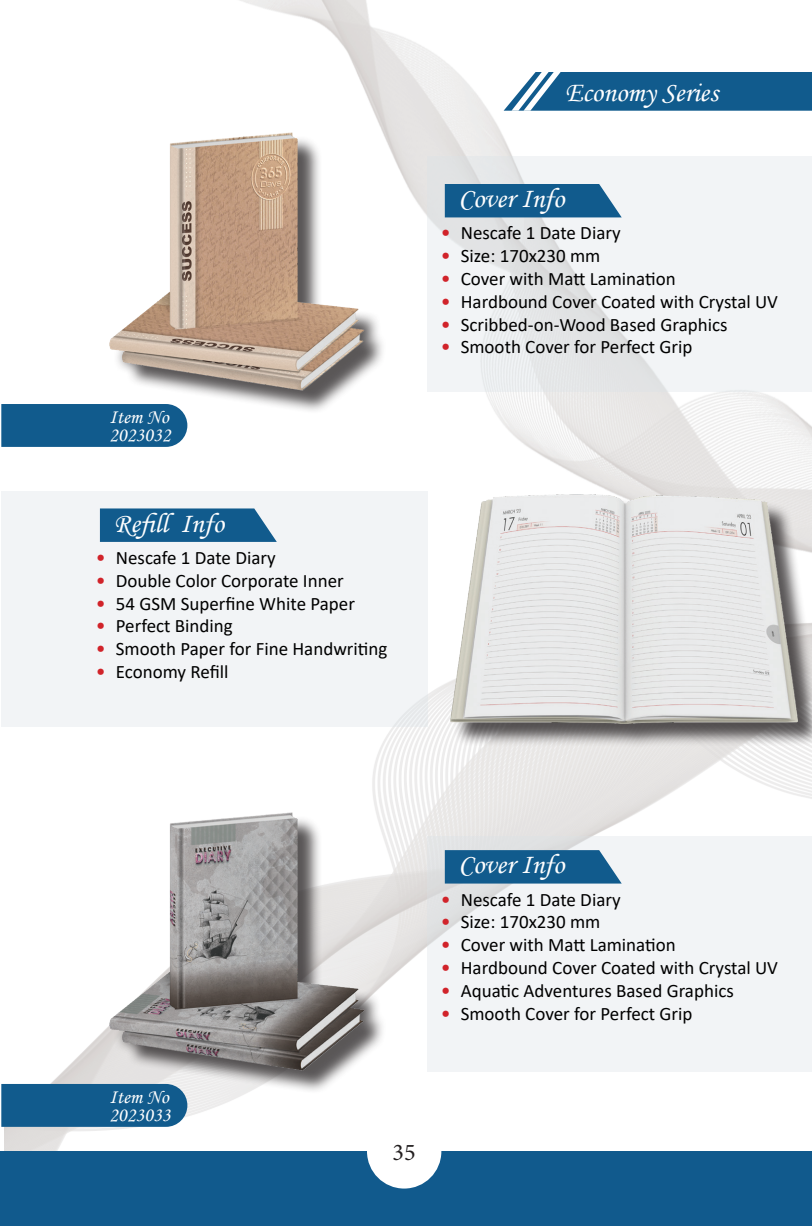
<style>
.page{position:relative;width:812px;height:1226px;background:#fff}
.page>*{position:absolute;margin:0;border:0;box-sizing:border-box;transform-origin:0 0}
.t1{font:28px "Monotype Corsiva";color:#fff}
.t2{font:24px "Minion Pro";color:#231f20}
.t3{font:20px/18px "Monotype Corsiva";color:#fff}
.t4{font:19px "Calibri";color:#000}
.s1{font-size:20px;color:#d1232a}
</style>
<div class="page">
<img style="left:5px;top:0;width:807px;height:1151px">
<div style="left:0;top:1151px;width:812px;height:75px;background:#115a8d"></div>
<svg style="left:428px;top:156px;width:384px;height:236px;fill:#f2f4f6"></svg>
<div style="left:427px;top:836px;width:385px;height:236px;background:#f2f4f6"></div>
<div style="left:367px;top:1114px;width:74px;height:74px;background:#fff;border-radius:50%"></div>
<svg style="left:497px;top:72px;width:315px;height:39px;background:#2e6f9b"></svg>
<img style="left:59px;top:88px;width:369px;height:361px">
<div style="left:1px;top:404px;width:186px;height:43px;background:#115b8d"></div>
<svg style="left:422px;top:184px;width:200px;height:33px;background:#36739d"></svg>
<img style="left:59px;top:768px;width:369px;height:361px">
<div style="left:1px;top:1084px;width:186px;height:43px;background:#115b8d"></div>
<svg style="left:422px;top:850px;width:200px;height:33px;background:#36739d"></svg>
<div style="left:454px;top:497px;width:358px;height:251px;background:#231f20;opacity:.75"></div>
<img style="left:450px;top:494px;width:347px;height:229px">
<div style="left:1px;top:491px;width:427px;height:235px;background:#f2f4f6"></div>
<svg style="left:99px;top:508px;width:178px;height:34px;background:#246795"></svg>
<p class="t3" style="left:109px;top:408px;width:63px">Item No<br>2023032</p>
<h1 class="t1" style="left:114px;top:506px;width:112px">Refill Info</h1>
<p class="t4" style="left:96px;top:544px;width:181px"><span class="s1">•</span> Nescafe 1 Date Diary</p>
<p class="t4" style="left:96px;top:567px;width:249px"><span class="s1">•</span> Double Color Corporate Inner</p>
<p class="t4" style="left:96px;top:590px;width:260px"><span class="s1">•</span> 54 GSM Superfine White Paper</p>
<p class="t4" style="left:96px;top:613px;width:138px"><span class="s1">•</span> Perfect Binding</p>
<p class="t4" style="left:96px;top:636px;width:293px"><span class="s1">•</span> Smooth Paper for Fine Handwriting</p>
<p class="t4" style="left:96px;top:658px;width:134px"><span class="s1">•</span> Economy Refill</p>
<h1 class="t1" style="left:565px;top:75px;width:154px">Economy Series</h1>
<h1 class="t1" style="left:458px;top:182px;width:107px">Cover Info</h1>
<p class="t4" style="left:441px;top:220px;width:181px"><span class="s1">•</span> Nescafe 1 Date Diary</p>
<p class="t4" style="left:441px;top:243px;width:161px"><span class="s1">•</span> Size: 170x230 mm</p>
<p class="t4" style="left:441px;top:266px;width:236px"><span class="s1">•</span> Cover with Matt Lamination</p>
<p class="t4" style="left:441px;top:288px;width:339px"><span class="s1">•</span> Hardbound Cover Coated with Crystal UV</p>
<p class="t4" style="left:441px;top:311px;width:288px"><span class="s1">•</span> Scribbed-on-Wood Based Graphics</p>
<p class="t4" style="left:441px;top:334px;width:253px"><span class="s1">•</span> Smooth Cover for Perfect Grip</p>
<p class="t3" style="left:109px;top:1088px;width:63px">Item No<br>2023033</p>
<h1 class="t1" style="left:458px;top:848px;width:107px">Cover Info</h1>
<p class="t4" style="left:441px;top:886px;width:181px"><span class="s1">•</span> Nescafe 1 Date Diary</p>
<p class="t4" style="left:441px;top:909px;width:161px"><span class="s1">•</span> Size: 170x230 mm</p>
<p class="t4" style="left:441px;top:932px;width:236px"><span class="s1">•</span> Cover with Matt Lamination</p>
<p class="t4" style="left:441px;top:954px;width:339px"><span class="s1">•</span> Hardbound Cover Coated with Crystal UV</p>
<p class="t4" style="left:441px;top:977px;width:294px"><span class="s1">•</span> Aquatic Adventures Based Graphics</p>
<p class="t4" style="left:441px;top:1000px;width:253px"><span class="s1">•</span> Smooth Cover for Perfect Grip</p>
<p class="t2" style="left:393px;top:1138px;width:25px">3 535</p>
</div>
